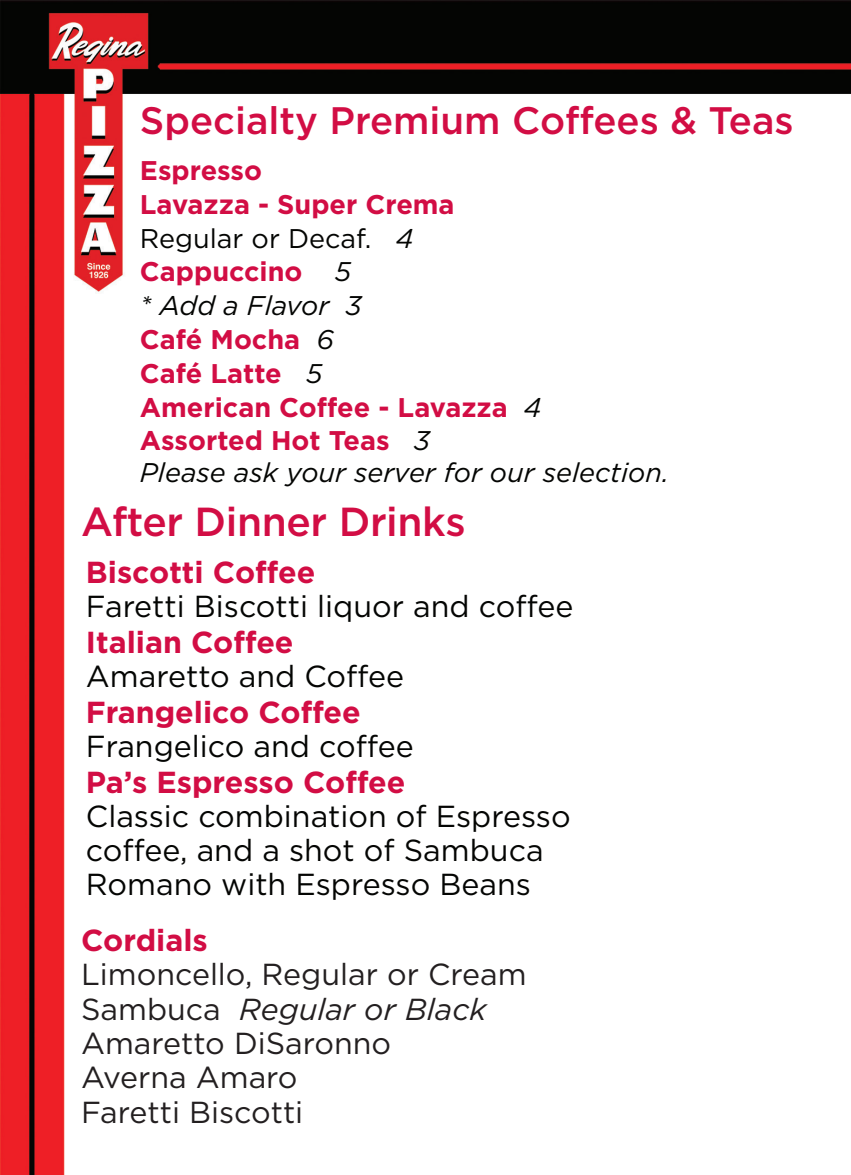
<style>
.page{position:relative;width:851px;height:1175px;background:#fff}
.page>*{position:absolute;margin:0;border:0;box-sizing:border-box;transform-origin:0 0}
.t1{font:500 40.5px "Gotham";letter-spacing:-.01em;color:#d20d44}
.t2{font:500 38.25px "Gotham";color:#d20d44}
.t3{font:30.38px/33.8px "Gotham";color:#040503}
.t4{font:30.38px/34.4px "Gotham";color:#231f20}
.t5{font:700 30.38px "Gotham";color:#d20d44}
.t6{font:700 27px/33.5px "Gotham";color:#d20d44}
.s1{font-weight:400;color:#040503}
.s2{font-weight:400;font-style:italic;color:#040503}
.s3{font-style:italic}
</style>
<div class="page">
<img style="left:0;top:0;width:850px;height:1174px">
<h2 class="t2" style="left:140px;top:96px;width:655px">Specialty Premium Coffees &amp; Teas</h2>
<p class="t6" style="left:140px;top:154px;width:530px">Espresso<br>Lavazza - Super Crema<br><span class="s1">Regular or Decaf.</span> <span class="s2">4<br></span>Cappuccino <span class="s2">5<br>* Add a Flavor 3<br></span>Café Mocha <span class="s2">6<br></span>Café Latte <span class="s2">5<br></span>American Coffee - Lavazza <span class="s2">4<br></span>Assorted Hot Teas <span class="s2">3<br>Please ask your server for our selection.</span></p>
<h1 class="t1" style="left:81px;top:495px;width:386px">After Dinner Drinks</h1>
<p class="t5" style="left:86px;top:552px;width:231px">Biscotti Coffee</p>
<p class="t3" style="left:86px;top:588px;width:489px">Faretti Biscotti liquor and coffee</p>
<p class="t5" style="left:86px;top:622px;width:209px">Italian Coffee</p>
<p class="t3" style="left:86px;top:658px;width:320px">Amaretto and Coffee</p>
<p class="t5" style="left:86px;top:692px;width:276px">Frangelico Coffee</p>
<p class="t3" style="left:86px;top:728px;width:329px">Frangelico and coffee</p>
<p class="t5" style="left:86px;top:762px;width:321px">Pa’s Espresso Coffee</p>
<p class="t3" style="left:86px;top:799px;width:486px">Classic combination of Espresso coffee, and a shot of Sambuca<br>Romano with Espresso Beans</p>
<p class="t5" style="left:81px;top:920px;width:128px">Cordials</p>
<p class="t4" style="left:81px;top:956px;width:447px">Limoncello, Regular or Cream<br>Sambuca <span class="s3">Regular or Black<br></span>Amaretto DiSaronno<br>Averna Amaro<br>Faretti Biscotti</p>
</div>
